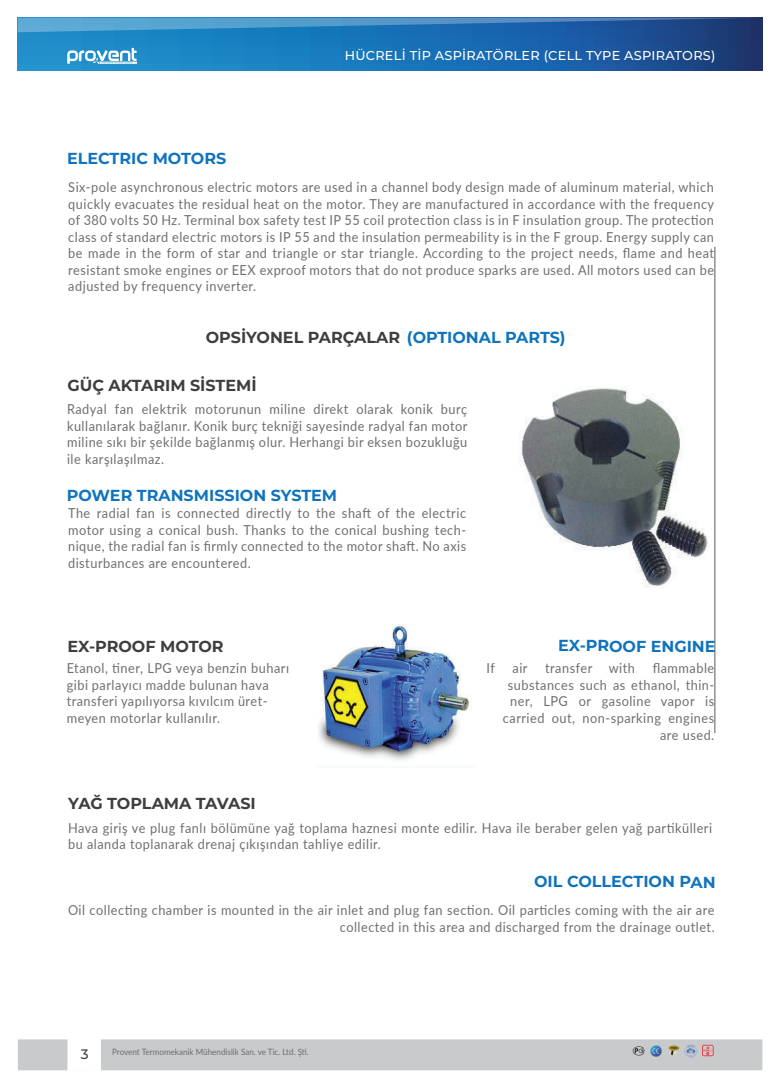
<style>
.page{position:relative;width:780px;height:1088px;background:#fff}
.page>*{position:absolute;margin:0;border:0;box-sizing:border-box;transform-origin:0 0}
.t1{font:700 16px "Montserrat";color:#3e3e3f}
.t2{font:700 16px "Montserrat";color:#1074bc}
.t3{font:13.75px/16.5px "Lato";letter-spacing:.04em;color:#6d6e71;text-align:justify;scale:.93 1}
.t4{font:500 13.75px "Montserrat";color:#3e3e3f}
.t5{font:500 12.88px "Montserrat";letter-spacing:.02em;color:#fff}
.t6{font:8.75px "Lato";color:#6d6e71;scale:.93 1}
.s1{color:#1074bc}
</style>
<div class="page">
<svg style="left:18px;top:32px;width:744px;height:38px;background:#1a6daf"></svg>
<svg style="left:18px;top:18px;width:744px;height:14px;background:#387cb5"></svg>
<svg style="left:18px;top:1039px;width:744px;height:31px;background:#cbcbcd"></svg>
<svg style="left:67px;top:48px;width:70px;height:17px"></svg>
<hr style="left:714px;top:247px;width:1px;height:486px;background:#57585a">
<img style="left:520px;top:386px;width:189px;height:201px">
<img style="left:318px;top:624px;width:153px;height:136px">
<p class="t5" style="left:345px;top:49px;width:372px">HÜCRELİ TİP ASPİRATÖRLER (CELL TYPE ASPIRATORS)</p>
<p class="t2" style="left:67px;top:149px;width:161px">ELECTRIC MOTORS</p>
<p class="t3" style="left:68px;top:178px;width:696px">Six-pole asynchronous electric motors are used in a channel body design made of aluminum material, which quickly evacuates the residual heat on the motor. They are manufactured in accordance with the frequency of 380 volts 50 Hz. Terminal box safety test IP 55 coil protection class is in F insulation group. The protection class of standard electric motors is IP 55 and the insulation permeability is in the F group. Energy supply can be made in the form of star and triangle or star triangle. According to the project needs, flame and heat resistant smoke engines or EEX exproof motors that do not produce sparks are used. All motors used can be adjusted by frequency inverter.</p>
<p class="t1" style="left:206px;top:328px;width:361px">OPSİYONEL PARÇALAR <span class="s1">(OPTIONAL PARTS)</span></p>
<p class="t1" style="left:67px;top:376px;width:191px">GÜÇ AKTARIM SİSTEMİ</p>
<p class="t3" style="left:67px;top:400px;width:432px">Radyal fan elektrik motorunun miline direkt olarak konik burç kullanılarak bağlanır. Konik burç tekniği sayesinde radyal fan motor miline sıkı bir şekilde bağlanmış olur. Herhangi bir eksen bozukluğu ile karşılaşılmaz.</p>
<p class="t2" style="left:67px;top:486px;width:272px">POWER TRANSMISSION SYSTEM</p>
<p class="t3" style="left:68px;top:505px;width:429px">The radial fan is connected directly to the shaft of the electric motor using a conical bush. Thanks to the conical bushing tech&shy;nique, the radial fan is firmly connected to the motor shaft. No axis disturbances are encountered.</p>
<p class="t1" style="left:67px;top:637px;width:158px">EX-PROOF MOTOR</p>
<p class="t2" style="left:558px;top:637px;width:159px">EX-PROOF ENGINE</p>
<p class="t3" style="left:67px;top:660px;width:240px;text-align:left">Etanol, tiner, LPG veya benzin buharı gibi parlayıcı madde bulunan hava transferi yapılıyorsa kıvılcım üret&shy;meyen motorlar kullanılır.</p>
<p class="t3" style="left:486px;top:660px;width:10px">If</p>
<p class="t3" style="left:512px;top:660px;width:18px">air</p>
<p class="t3" style="left:545px;top:660px;width:98px">transfer with</p>
<p class="t3" style="left:503px;top:660px;width:229px;text-align:right">flammable<br>substances such as ethanol, thin&shy;ner, LPG or gasoline vapor is carried out, non-sparking engines are used.</p>
<p class="t1" style="left:68px;top:794px;width:189px">YAĞ TOPLAMA TAVASI</p>
<p class="t3" style="left:68px;top:819px;width:694px">Hava giriş ve plug fanlı bölümüne yağ toplama haznesi monte edilir. Hava ile beraber gelen yağ partikülleri bu alanda toplanarak drenaj çıkışından tahliye edilir.</p>
<p class="t2" style="left:534px;top:872px;width:183px">OIL COLLECTION PAN</p>
<p class="t3" style="left:68px;top:901px;width:696px;text-align:right">Oil collecting chamber is mounted in the air inlet and plug fan section. Oil particles coming with the air are collected in this area and discharged from the drainage outlet.</p>
<p class="t4" style="left:81px;top:1046px;width:9px">3</p>
<p class="t6" style="left:112px;top:1046px;width:213px">Provent Termomekanik Mühendislik San. ve Tic. Ltd. Şti.</p>
</div>
